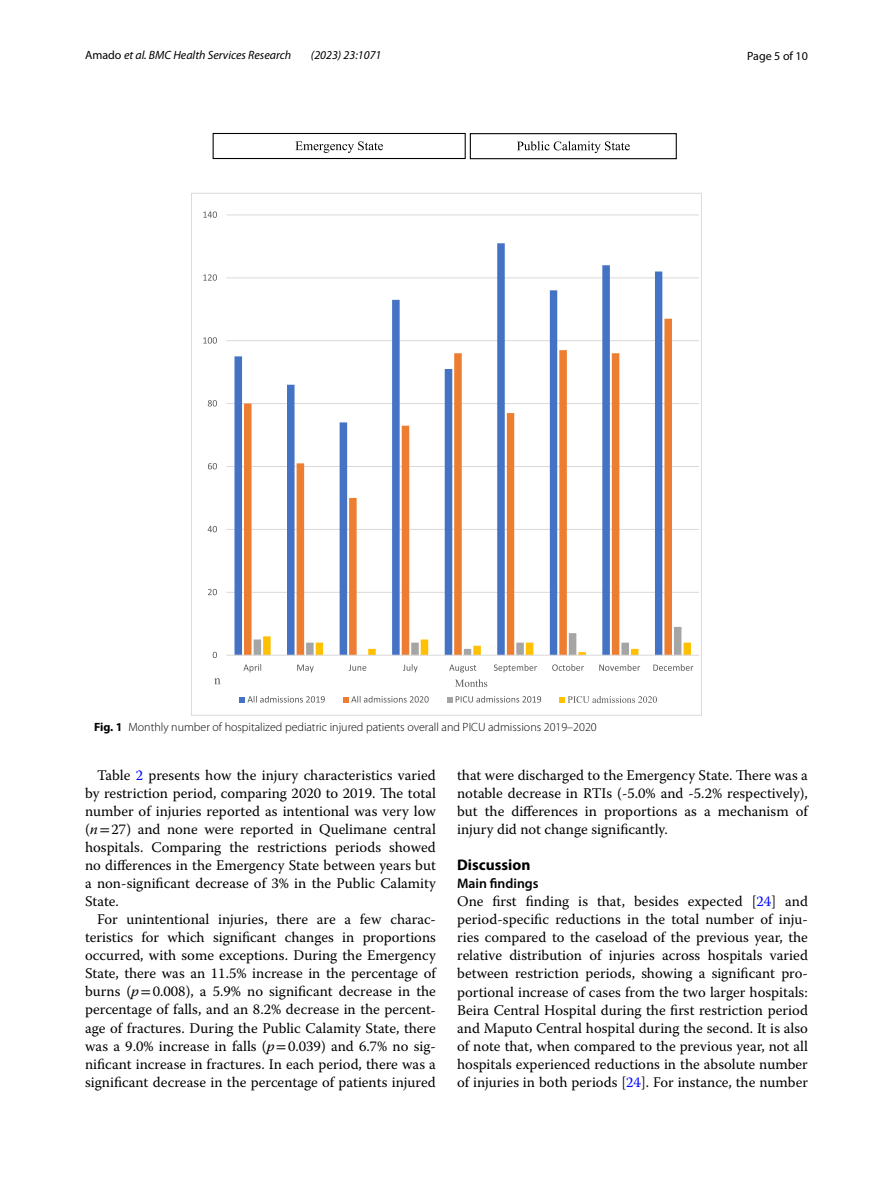
<style>
.page{position:relative;width:893px;height:1187px;background:#fff}
.page>*{position:absolute;margin:0;border:0;box-sizing:border-box;transform-origin:0 0}
.t1{font:700 15.45px "Myriad Pro";color:#000}
.t2{font:14.7px/18px "Warnock Pro";color:#000;text-align:justify}
.t3{font:600 13.8px "Myriad Pro";color:#000}
.t4{font:300 12px "Myriad Pro";color:#000}
.t5{font:italic 12px "Myriad Pro";color:#000}
.t6{font:12px "Myriad Pro";color:#000}
.s1{font-style:normal}
.s2{font-weight:700}
.s3{color:#00f}
.s4{font-style:italic}
.s5{font-family:"STIX"}
</style>
<div class="page">
<hr style="left:226px;top:592px;width:473px;height:1px;background:#d9d9d9">
<hr style="left:226px;top:529px;width:473px;height:1px;background:#d9d9d9">
<hr style="left:226px;top:466px;width:473px;height:1px;background:#d9d9d9">
<hr style="left:226px;top:403px;width:473px;height:1px;background:#d9d9d9">
<hr style="left:226px;top:340px;width:473px;height:1px;background:#d9d9d9">
<hr style="left:226px;top:277px;width:473px;height:1px;background:#d9d9d9">
<hr style="left:226px;top:214px;width:473px;height:1px;background:#d9d9d9">
<svg style="left:234px;top:243px;width:428px;height:411px"></svg>
<svg style="left:244px;top:319px;width:428px;height:335px"></svg>
<svg style="left:254px;top:627px;width:437px;height:27px"></svg>
<hr style="left:226px;top:654px;width:473px;height:1px;background:#d9d9d9">
<svg style="left:213px;top:651px;width:4px;height:7px"></svg>
<svg style="left:208px;top:589px;width:9px;height:6px"></svg>
<svg style="left:208px;top:526px;width:9px;height:6px"></svg>
<svg style="left:208px;top:463px;width:9px;height:6px"></svg>
<svg style="left:208px;top:400px;width:9px;height:6px"></svg>
<svg style="left:203px;top:337px;width:14px;height:6px"></svg>
<svg style="left:203px;top:274px;width:14px;height:7px"></svg>
<svg style="left:203px;top:211px;width:14px;height:7px"></svg>
<svg style="left:243px;top:664px;width:18px;height:8px"></svg>
<svg style="left:297px;top:664px;width:17px;height:8px"></svg>
<svg style="left:350px;top:664px;width:16px;height:6px"></svg>
<svg style="left:403px;top:664px;width:15px;height:8px"></svg>
<svg style="left:449px;top:664px;width:27px;height:8px"></svg>
<svg style="left:494px;top:664px;width:43px;height:8px"></svg>
<svg style="left:552px;top:664px;width:32px;height:6px"></svg>
<svg style="left:599px;top:664px;width:41px;height:6px"></svg>
<svg style="left:653px;top:664px;width:40px;height:6px"></svg>
<svg style="left:240px;top:695px;width:85px;height:7px"></svg>
<svg style="left:343px;top:695px;width:86px;height:7px"></svg>
<svg style="left:447px;top:695px;width:94px;height:7px"></svg>
<svg style="left:560px;top:696px;width:97px;height:7px"></svg>
<svg style="left:455px;top:679px;width:32px;height:8px"></svg>
<div style="left:213px;top:133px;width:253px;height:26px;border:1px solid #000"></div>
<svg style="left:295px;top:141px;width:88px;height:12px"></svg>
<div style="left:470px;top:133px;width:207px;height:26px;border:1px solid #000"></div>
<svg style="left:517px;top:141px;width:113px;height:12px"></svg>
<svg style="left:214px;top:678px;width:6px;height:6px"></svg>
<p class="t5" style="left:85px;top:48px;width:208px"><span class="s1">Amado</span> et al. BMC Health Services Research</p>
<p class="t5" style="left:311px;top:48px;width:72px">(2023) 23:1071</p>
<p class="t6" style="left:747px;top:48px;width:62px">Page 5 of 10</p>
<p class="t4" style="left:94px;top:720px;width:504px"><span class="s2">Fig. 1</span> Monthly number of hospitalized pediatric injured patients overall and PICU admissions 2019–2020</p>
<p class="t2" style="left:85px;top:766px;width:352px;text-indent:12px">Table <span class="s3">2</span> presents how the injury characteristics varied by restriction period, comparing 2020 to 2019. The total number of injuries reported as intentional was very low (<span class="s4">n</span><span class="s5">=</span>27) and none were reported in Quelimane central hospitals. Comparing the restrictions periods showed no differences in the Emergency State between years but a non-significant decrease of 3% in the Public Calamity State.</p>
<p class="t2" style="left:85px;top:910px;width:352px;text-indent:12px">For unintentional injuries, there are a few charac&shy;teristics for which significant changes in proportions occurred, with some exceptions. During the Emergency State, there was an 11.5% increase in the percentage of burns (<span class="s4">p</span><span class="s5">=</span>0.008), a 5.9% no significant decrease in the percentage of falls, and an 8.2% decrease in the percent&shy;age of fractures. During the Public Calamity State, there was a 9.0% increase in falls (<span class="s4">p</span><span class="s5">=</span>0.039) and 6.7% no sig&shy;nificant increase in fractures. In each period, there was a significant decrease in the percentage of patients injured</p>
<p class="t2" style="left:457px;top:766px;width:352px">that were discharged to the Emergency State. There was a notable decrease in RTIs (-5.0% and -5.2% respectively), but the differences in proportions as a mechanism of injury did not change significantly.</p>
<p class="t1" style="left:457px;top:855px;width:75px">Discussion</p>
<p class="t3" style="left:457px;top:875px;width:83px">Main findings</p>
<p class="t2" style="left:457px;top:892px;width:352px">One first finding is that, besides expected [<span class="s3">24</span>] and period-specific reductions in the total number of inju&shy;ries compared to the caseload of the previous year, the relative distribution of injuries across hospitals varied between restriction periods, showing a significant pro&shy;portional increase of cases from the two larger hospitals:<br>Beira Central Hospital during the first restriction period and Maputo Central hospital during the second. It is also of note that, when compared to the previous year, not all hospitals experienced reductions in the absolute number of injuries in both periods [<span class="s3">24</span>]. For instance, the number</p>
</div>
